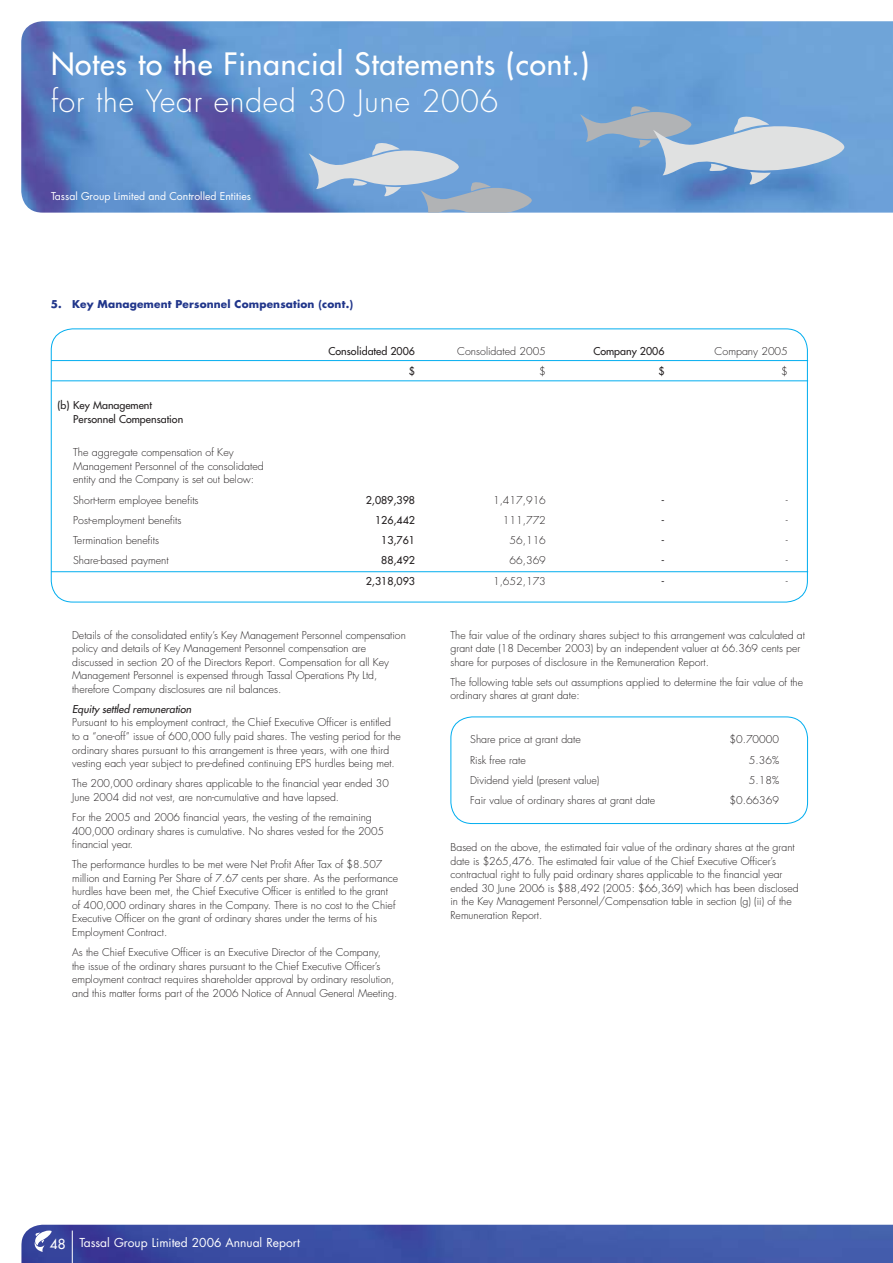
<style>
.page{position:relative;width:893px;height:1263px;background:#fff}
.page>*{position:absolute;margin:0;border:0;box-sizing:border-box;transform-origin:0 0}
.t1{font:30px "Futura";letter-spacing:.025em;color:#fff}
.t2{font:300 30px "Futura";letter-spacing:.025em;color:#fff}
.t3{font:13.5px "Futura";color:#fff}
.t4{font:12px "Futura";color:#fff}
.t5{font:300 10.5px/13.5px "Futura";color:#231f20}
.t6{font:10.5px/13.5px "Futura";color:#231f20}
.t7{font:700 10.5px "Futura";letter-spacing:.015em;color:#21368b}
.t8{font:10.5px "Futura";color:#fff}
.t9{font:italic 10.5px "Futura";color:#231f20}
</style>
<div class="page">
<img style="left:21px;top:1225px;width:872px;height:38px">
<svg style="left:34px;top:1230px;width:18px;height:22px"></svg>
<hr style="left:72px;top:1230px;width:1px;height:33px;background:#fff">
<img style="left:21px;top:21px;width:872px;height:192px">
<hr style="left:51px;top:360px;width:757px;height:1px;background:#00adef">
<hr style="left:51px;top:381px;width:757px;height:1px;background:#00adef">
<hr style="left:51px;top:571px;width:757px;height:1px;background:#00adef">
<div style="left:450px;top:716px;width:358px;height:108px;border:1px solid #00adef;border-radius:21px"></div>
<svg style="left:309px;top:142px;width:224px;height:71px;background:#8fb0d4"></svg>
<svg style="left:580px;top:105px;width:266px;height:81px;background:#8dafd3"></svg>
<h1 class="t1" style="left:51px;top:44px;width:540px">Notes to the Financial Statements (cont.)</h1>
<h1 class="t2" style="left:51px;top:82px;width:449px">for the Year ended 30 June 2006</h1>
<p class="t8" style="left:51px;top:188px;width:202px">Tassal Group Limited and Controlled Entities</p>
<p class="t7" style="left:51px;top:297px;width:304px">5. Key Management Personnel Compensation (cont.)</p>
<p class="t6" style="left:329px;top:344px;width:88px">Consolidated 2006</p>
<p class="t5" style="left:457px;top:345px;width:90px">Consolidated 2005</p>
<p class="t6" style="left:593px;top:344px;width:73px">Company 2006</p>
<p class="t5" style="left:715px;top:345px;width:75px">Company 2005</p>
<p class="t6" style="left:409px;top:365px;width:8px">$</p>
<p class="t5" style="left:539px;top:365px;width:8px">$</p>
<p class="t6" style="left:658px;top:365px;width:8px">$</p>
<p class="t5" style="left:781px;top:365px;width:8px">$</p>
<p class="t6" style="left:73px;top:398px;width:112px;text-indent:-16px">(b) Key Management<br>Personnel Compensation</p>
<p class="t5" style="left:73px;top:446px;width:192px">The aggregate compensation of Key<br>Management Personnel of the consolidated entity and the Company is set out below:</p>
<p class="t5" style="left:73px;top:493px;width:127px">Short-term employee benefits</p>
<p class="t6" style="left:366px;top:493px;width:38px">2,089,398</p>
<p class="t5" style="left:493px;top:493px;width:54px">1,417,916</p>
<p class="t6" style="left:661px;top:493px;width:5px">-</p>
<p class="t5" style="left:786px;top:493px;width:4px">-</p>
<p class="t5" style="left:73px;top:513px;width:110px">Post-employment benefits</p>
<p class="t6" style="left:375px;top:513px;width:42px">1 26,442</p>
<p class="t5" style="left:503px;top:513px;width:44px">111,772</p>
<p class="t6" style="left:661px;top:513px;width:5px">-</p>
<p class="t5" style="left:786px;top:513px;width:4px">-</p>
<p class="t5" style="left:73px;top:534px;width:87px">Termination benefits</p>
<p class="t6" style="left:381px;top:533px;width:32px">13,761</p>
<p class="t5" style="left:510px;top:534px;width:38px">56,116</p>
<p class="t6" style="left:661px;top:533px;width:5px">-</p>
<p class="t5" style="left:786px;top:534px;width:4px">-</p>
<p class="t5" style="left:73px;top:554px;width:97px">Share-based payment</p>
<p class="t6" style="left:381px;top:554px;width:35px">88,492</p>
<p class="t5" style="left:510px;top:554px;width:38px">66,369</p>
<p class="t6" style="left:661px;top:554px;width:5px">-</p>
<p class="t5" style="left:786px;top:554px;width:4px">-</p>
<p class="t6" style="left:366px;top:574px;width:42px">2,318,093</p>
<p class="t5" style="left:493px;top:574px;width:54px">1,652,173</p>
<p class="t6" style="left:661px;top:574px;width:5px">-</p>
<p class="t5" style="left:786px;top:574px;width:4px">-</p>
<p class="t5" style="left:72px;top:628px;width:335px">Details of the consolidated entity’s Key Management Personnel compensation policy and details of Key Management Personnel compensation are discussed in section 20 of the Directors Report. Compensation for all Key Management Personnel is expensed through Tassal Operations Pty Ltd, therefore Company disclosures are nil balances.</p>
<p class="t9" style="left:72px;top:702px;width:121px">Equity settled remuneration</p>
<p class="t5" style="left:72px;top:716px;width:330px">Pursuant to his employment contract, the Chief Executive Officer is entitled to a “one-off” issue of 600,000 fully paid shares. The vesting period for the ordinary shares pursuant to this arrangement is three years, with one third vesting each year subject to pre-defined continuing EPS hurdles being met.</p>
<p class="t5" style="left:72px;top:777px;width:318px">The 200,000 ordinary shares applicable to the financial year ended 30<br>June 2004 did not vest, are non-cumulative and have lapsed.</p>
<p class="t5" style="left:72px;top:810px;width:313px">For the 2005 and 2006 financial years, the vesting of the remaining<br>400,000 ordinary shares is cumulative. No shares vested for the 2005 financial year.</p>
<p class="t5" style="left:72px;top:858px;width:328px">The performance hurdles to be met were Net Profit After Tax of $8.507 million and Earning Per Share of 7.67 cents per share. As the performance hurdles have been met, the Chief Executive Officer is entitled to the grant of 400,000 ordinary shares in the Company. There is no cost to the Chief Executive Officer on the grant of ordinary shares under the terms of his Employment Contract.</p>
<p class="t5" style="left:72px;top:946px;width:327px">As the Chief Executive Officer is an Executive Director of the Company,<br>the issue of the ordinary shares pursuant to the Chief Executive Officer’s employment contract requires shareholder approval by ordinary resolution, and this matter forms part of the 2006 Notice of Annual General Meeting.</p>
<p class="t5" style="left:450px;top:628px;width:356px">The fair value of the ordinary shares subject to this arrangement was calculated at grant date (18 December 2003) by an independent valuer at 66.369 cents per share for purposes of disclosure in the Remuneration Report.</p>
<p class="t5" style="left:450px;top:675px;width:354px">The following table sets out assumptions applied to determine the fair value of the ordinary shares at grant date:</p>
<p class="t5" style="left:470px;top:733px;width:112px">Share price at grant date</p>
<p class="t5" style="left:729px;top:733px;width:51px">$0.70000</p>
<p class="t5" style="left:470px;top:753px;width:57px">Risk free rate</p>
<p class="t5" style="left:749px;top:753px;width:32px">5.36%</p>
<p class="t5" style="left:470px;top:773px;width:131px">Dividend yield (present value)</p>
<p class="t5" style="left:749px;top:773px;width:32px">5.18%</p>
<p class="t5" style="left:470px;top:794px;width:187px">Fair value of ordinary shares at grant date</p>
<p class="t5" style="left:729px;top:794px;width:51px">$0.66369</p>
<p class="t5" style="left:450px;top:841px;width:350px">Based on the above, the estimated fair value of the ordinary shares at the grant date is $265,476. The estimated fair value of the Chief Executive Officer’s contractual right to fully paid ordinary shares applicable to the financial year ended 30 June 2006 is $88,492 (2005: $66,369) which has been disclosed in the Key Management Personnel/Compensation table in section (g) (ii) of the Remuneration Report.</p>
<p class="t3" style="left:50px;top:1235px;width:9px">48</p>
<p class="t4" style="left:79px;top:1235px;width:222px">Tassal Group Limited 2006 Annual Report</p>
</div>
